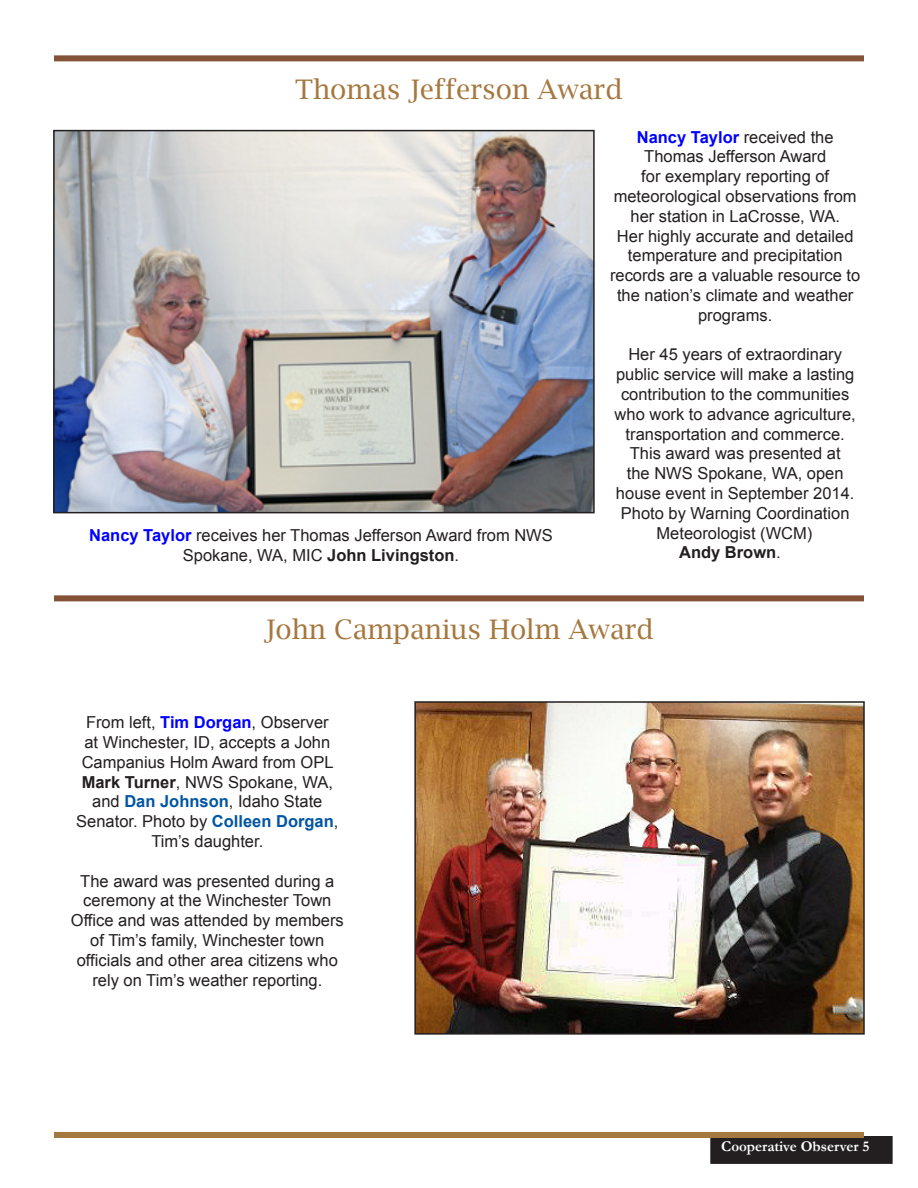
<style>
.page{position:relative;width:918px;height:1188px;background:#fff}
.page>*{position:absolute;margin:0;border:0;box-sizing:border-box;transform-origin:0 0}
.Headline{font:27px "Lucida Bright";color:#a5783f}
.cap1{font:16.5px/19.8px "Arial";color:#231f20;text-align:center}
.cap1-2{font:700 16.5px "Arial";color:#231f20}
.t1{font:700 15px "Garamond";color:#fff}
.s1{font-weight:700;color:#00f}
.s2{font-weight:400}
.s3{font-weight:700}
.s4{font-weight:700;color:#0155a2}
</style>
<div class="page">
<div style="left:711px;top:1137px;width:181px;height:26px;background:#231f20"></div>
<div style="left:710px;top:1136px;width:183px;height:28px;border:2px solid #231f20"></div>
<div style="left:54px;top:1132px;width:810px;height:6px;background:#a5783f"></div>
<div style="left:54px;top:55px;width:810px;height:6px;background:#835237"></div>
<img style="left:56px;top:133px;width:536px;height:377px">
<div style="left:53px;top:130px;width:542px;height:383px;border:2px solid #231f20"></div>
<div style="left:54px;top:595px;width:810px;height:6px;background:#835237"></div>
<img style="left:417px;top:704px;width:445px;height:328px">
<div style="left:414px;top:701px;width:451px;height:334px;border:2px solid #231f20"></div>
<p class="Headline" style="left:295px;top:74px;width:329px">Thomas Jefferson Award</p>
<p class="cap1" style="left:610px;top:127px;width:252px"><span class="s1">Nancy Taylor</span> received the<br>Thomas Jefferson Award<br>for exemplary reporting of meteorological observations from her station in LaCrosse, WA.<br>Her highly accurate and detailed temperature and precipitation records are a valuable resource to the nation’s climate and weather programs.</p>
<p class="cap1" style="left:628px;top:345px;width:215px">Her 45 years of extraordinary</p>
<p class="cap1" style="left:616px;top:365px;width:240px">public service will make a lasting</p>
<p class="cap1" style="left:621px;top:385px;width:230px">contribution to the communities</p>
<p class="cap1" style="left:615px;top:404px;width:243px">who work to advance agriculture,</p>
<p class="cap1" style="left:626px;top:424px;width:221px">transportation and commerce.</p>
<p class="cap1" style="left:630px;top:444px;width:212px">This award was presented at</p>
<p class="cap1" style="left:627px;top:464px;width:218px">the NWS Spokane, WA, open</p>
<p class="cap1" style="left:616px;top:484px;width:240px">house event in September 2014.</p>
<p class="cap1" style="left:621px;top:503px;width:230px">Photo by Warning Coordination</p>
<p class="cap1" style="left:657px;top:523px;width:157px">Meteorologist (WCM)</p>
<p class="cap1-2" style="left:679px;top:542px;width:103px">Andy Brown<span class="s2">.</span></p>
<p class="cap1" style="left:89px;top:525px;width:465px"><span class="s1">Nancy Taylor</span> receives her Thomas Jefferson Award from NWS<br>Spokane, WA, MIC <span class="s3">John Livingston</span>.</p>
<p class="Headline" style="left:264px;top:614px;width:391px">John Campanius Holm Award</p>
<p class="cap1" style="left:76px;top:713px;width:264px">From left, <span class="s1">Tim Dorgan</span>, Observer<br>at Winchester, ID, accepts a John<br>Campanius Holm Award from OPL<br><span class="s3">Mark Turner</span>, NWS Spokane, WA, and <span class="s4">Dan Johnson</span>, Idaho State<br>Senator. Photo by <span class="s4">Colleen Dorgan</span>,<br>Tim’s daughter.</p>
<p class="cap1" style="left:71px;top:871px;width:274px">The award was presented during a ceremony at the Winchester Town Office and was attended by members of Tim’s family, Winchester town officials and other area citizens who rely on Tim’s weather reporting.</p>
<p class="t1" style="left:721px;top:1136px;width:150px">Cooperative Observer 5</p>
</div>
